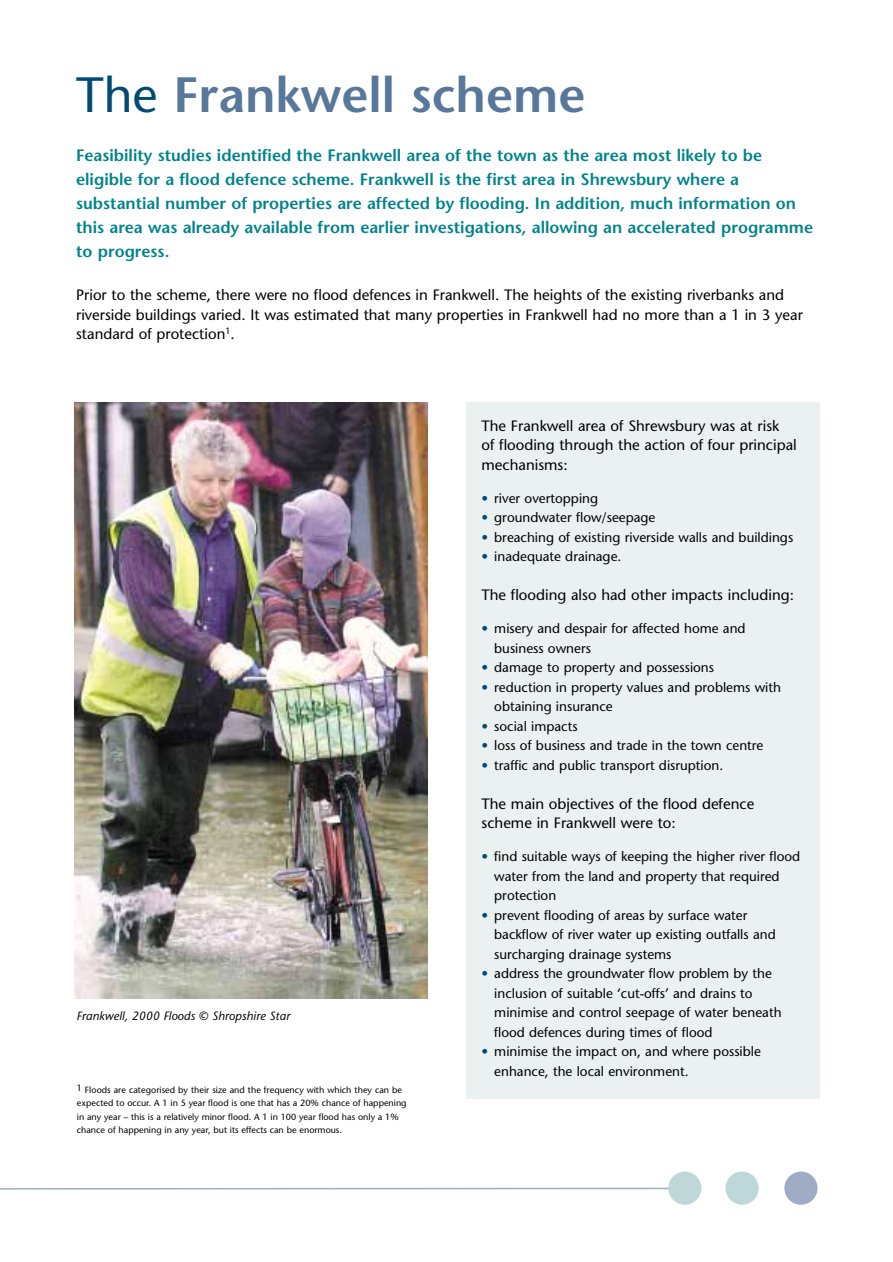
<style>
.page{position:relative;width:893px;height:1262px;background:#fff}
.page>*{position:absolute;margin:0;border:0;box-sizing:border-box;transform-origin:0 0}
.t1{font:600 49.5px "Stone Sans";color:#58779a}
.t2{font:600 16.5px/24px "Stone Sans";color:#00838b}
.t3{font:15px/19.5px "Stone Sans";color:#000}
.t4{font:13.5px/19.5px "Stone Sans";color:#000}
.t5{font:italic 12px "Stone Sans";letter-spacing:.005em;color:#000}
.t6{font:9px/13.5px "Stone Sans";color:#000}
.s1{font-weight:400;color:#004a73}
.s2{color:#004a73}
</style>
<div class="page">
<div style="left:466px;top:402px;width:353px;height:696px;background:#ebf1f1"></div>
<img style="left:75px;top:402px;width:353px;height:596px">
<hr style="left:0;top:1187px;width:677px;height:2px;background:#9facc3">
<div style="left:784px;top:1171px;width:33px;height:33px;background:#9facc3;border-radius:50%"></div>
<div style="left:725px;top:1171px;width:33px;height:33px;background:#bed8da;border-radius:50%"></div>
<div style="left:668px;top:1171px;width:33px;height:33px;background:#bed8da;border-radius:50%"></div>
<h1 class="t1" style="left:76px;top:76px;width:511px"><span class="s1">The</span> Frankwell scheme</h1>
<p class="t2" style="left:76px;top:144px;width:738px">Feasibility studies identified the Frankwell area of the town as the area most likely to be eligible for a flood defence scheme. Frankwell is the first area in Shrewsbury where a substantial number of properties are affected by flooding. In addition, much information on this area was already available from earlier investigations, allowing an accelerated programme to progress.</p>
<p class="t3" style="left:76px;top:287px;width:728px">Prior to the scheme, there were no flood defences in Frankwell. The heights of the existing riverbanks and riverside buildings varied. It was estimated that many properties in Frankwell had no more than a 1 in 3 year standard of protection<sup>1</sup>.</p>
<p class="t5" style="left:77px;top:1011px;width:215px">Frankwell, 2000 Floods © Shropshire Star</p>
<p class="t6" style="left:77px;top:1084px;width:331px">1 Floods are categorised by their size and the frequency with which they can be expected to occur. A 1 in 5 year flood is one that has a 20% chance of happening in any year – this is a relatively minor flood. A 1 in 100 year flood has only a 1% chance of happening in any year, but its effects can be enormous.</p>
<p class="t3" style="left:481px;top:417px;width:317px">The Frankwell area of Shrewsbury was at risk<br>of flooding through the action of four principal mechanisms:</p>
<p class="t4" style="left:481px;top:489px;width:118px"><span class="s2">•</span> river overtopping</p>
<p class="t4" style="left:481px;top:509px;width:175px"><span class="s2">•</span> groundwater flow/seepage</p>
<p class="t4" style="left:481px;top:528px;width:313px"><span class="s2">•</span> breaching of existing riverside walls and buildings</p>
<p class="t4" style="left:481px;top:548px;width:141px"><span class="s2">•</span> inadequate drainage.</p>
<p class="t3" style="left:481px;top:587px;width:314px">The flooding also had other impacts including:</p>
<p class="t4" style="left:494px;top:620px;width:253px;text-indent:-13px"><span class="s2">•</span> misery and despair for affected home and business owners</p>
<p class="t4" style="left:481px;top:659px;width:234px"><span class="s2">•</span> damage to property and possessions</p>
<p class="t4" style="left:494px;top:678px;width:288px;text-indent:-13px"><span class="s2">•</span> reduction in property values and problems with obtaining insurance</p>
<p class="t4" style="left:481px;top:717px;width:98px"><span class="s2">•</span> social impacts</p>
<p class="t4" style="left:481px;top:737px;width:283px"><span class="s2">•</span> loss of business and trade in the town centre</p>
<p class="t4" style="left:481px;top:756px;width:243px"><span class="s2">•</span> traffic and public transport disruption.</p>
<p class="t3" style="left:481px;top:795px;width:274px">The main objectives of the flood defence scheme in Frankwell were to:</p>
<p class="t4" style="left:494px;top:848px;width:307px;text-indent:-13px"><span class="s2">•</span> find suitable ways of keeping the higher river flood water from the land and property that required protection</p>
<p class="t4" style="left:494px;top:906px;width:283px;text-indent:-13px"><span class="s2">•</span> prevent flooding of areas by surface water backflow of river water up existing outfalls and surcharging drainage systems</p>
<p class="t4" style="left:494px;top:965px;width:289px;text-indent:-13px"><span class="s2">•</span> address the groundwater flow problem by the inclusion of suitable ‘cut-offs’ and drains to minimise and control seepage of water beneath flood defences during times of flood</p>
<p class="t4" style="left:494px;top:1043px;width:268px;text-indent:-13px"><span class="s2">•</span> minimise the impact on, and where possible enhance, the local environment.</p>
</div>
